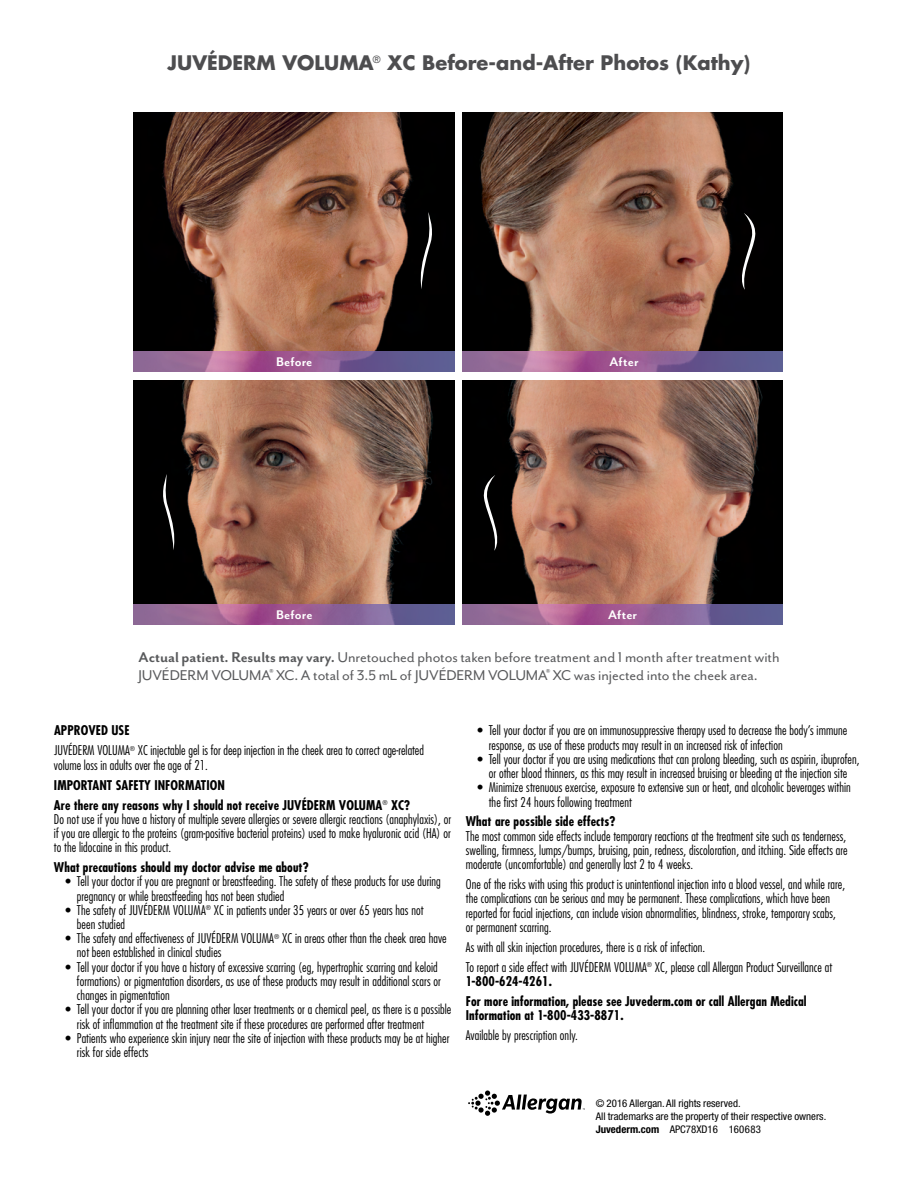
<style>
.page{position:relative;width:918px;height:1188px;background:#fff}
.page>*{position:absolute;margin:0;border:0;box-sizing:border-box;transform-origin:0 0}
.t1{font:700 19.5px "Futura Std";color:#4d4d4f}
.t2{font:16.35px/18.3px "Mr Eaves San OT";letter-spacing:-.005em;color:#58595b}
.t3{font:700 14.55px "Mr Eaves San OT";letter-spacing:.01em;color:#fff}
.VLMA_ISI_Bullets{font:300 condensed 13.05px/14.2px "Futura Std";letter-spacing:.005em;color:#000}
.VLMA_ISI_Body{font:300 condensed 13.05px/14.2px "Futura Std";letter-spacing:.005em;color:#000}
.VLMA_ISI_Heads{font:300 condensed 13.05px/14.2px "Futura Std";letter-spacing:.005em;color:#000}
.VLMA_ISI_Heads-2{font:700 condensed 13.05px "Futura Std";letter-spacing:.005em;color:#000}
.VLMA_ISI_Body-2{font:700 condensed 13.05px/14.2px "Futura Std";letter-spacing:.005em;color:#000}
.t4{font:condensed 10.5px/13.4px "Helvetica Neue LT Std";color:#000}
.s1{font-weight:700}
</style>
<div class="page">
<img style="left:462px;top:380px;width:321px;height:225px">
<svg style="left:482px;top:475px;width:21px;height:76px;background:#1f1f1f"></svg>
<img style="left:134px;top:380px;width:321px;height:225px">
<svg style="left:160px;top:474px;width:16px;height:76px"></svg>
<img style="left:462px;top:113px;width:321px;height:238px">
<svg style="left:737px;top:213px;width:20px;height:77px;background:#212021"></svg>
<img style="left:134px;top:113px;width:321px;height:238px">
<svg style="left:419px;top:212px;width:16px;height:77px"></svg>
<img style="left:134px;top:351px;width:321px;height:20px">
<img style="left:134px;top:605px;width:321px;height:20px">
<img style="left:462px;top:351px;width:321px;height:20px">
<img style="left:462px;top:605px;width:321px;height:20px">
<svg style="left:468px;top:1090px;width:117px;height:26px"></svg>
<p class="t1" style="left:168px;top:50px;width:584px">JUVÉDERM VOLUMA<sup>®</sup> XC Before-and-After Photos (Kathy)</p>
<p class="t3" style="left:276px;top:353px;width:38px">Before</p>
<p class="t3" style="left:609px;top:353px;width:31px">After</p>
<p class="t3" style="left:608px;top:607px;width:31px">After</p>
<p class="t2" style="left:138px;top:648px;width:643px"><span class="s1">Actual patient. Results may vary.</span> Unretouched photos taken before treatment and 1 month after treatment with<br>JUVÉDERM VOLUMA<sup>®</sup> XC. A total of 3.5 mL of JUVÉDERM VOLUMA<sup>®</sup> XC was injected into the cheek area.</p>
<p class="t3" style="left:276px;top:607px;width:38px">Before</p>
<p class="VLMA_ISI_Heads-2" style="left:54px;top:723px;width:77px">APPROVED USE</p>
<p class="VLMA_ISI_Body" style="left:54px;top:743px;width:372px">JUVÉDERM VOLUMA<sup>®</sup> XC injectable gel is for deep injection in the cheek area to correct age-related volume loss in adults over the age of 21.</p>
<p class="VLMA_ISI_Heads-2" style="left:54px;top:777px;width:172px">IMPORTANT SAFETY INFORMATION</p>
<p class="VLMA_ISI_Heads" style="left:54px;top:798px;width:399px"><span class="s1">Are there any reasons why I should not receive JUVÉDERM VOLUMA</span><sup>®</sup> <span class="s1">XC?<br></span>Do not use if you have a history of multiple severe allergies or severe allergic reactions (anaphylaxis), or if you are allergic to the proteins (gram-positive bacterial proteins) used to make hyaluronic acid (HA) or to the lidocaine in this product.</p>
<p class="VLMA_ISI_Heads-2" style="left:54px;top:859px;width:256px">What precautions should my doctor advise me about?</p>
<p class="VLMA_ISI_Bullets" style="left:77px;top:874px;width:365px;text-indent:-11px">• Tell your doctor if you are pregnant or breastfeeding. The safety of these products for use during pregnancy or while breastfeeding has not been studied</p>
<p class="VLMA_ISI_Bullets" style="left:77px;top:903px;width:348px;text-indent:-11px">• The safety of JUVÉDERM VOLUMA<sup>®</sup> XC in patients under 35 years or over 65 years has not been studied</p>
<p class="VLMA_ISI_Bullets" style="left:77px;top:931px;width:371px;text-indent:-11px">• The safety and effectiveness of JUVÉDERM VOLUMA<sup>®</sup> XC in areas other than the cheek area have not been established in clinical studies</p>
<p class="VLMA_ISI_Bullets" style="left:77px;top:960px;width:365px;text-indent:-11px">• Tell your doctor if you have a history of excessive scarring (eg, hypertrophic scarring and keloid formations) or pigmentation disorders, as use of these products may result in additional scars or changes in pigmentation</p>
<p class="VLMA_ISI_Bullets" style="left:77px;top:1002px;width:376px;text-indent:-11px">• Tell your doctor if you are planning other laser treatments or a chemical peel, as there is a possible risk of inflammation at the treatment site if these procedures are performed after treatment</p>
<p class="VLMA_ISI_Bullets" style="left:77px;top:1031px;width:374px;text-indent:-11px">• Patients who experience skin injury near the site of injection with these products may be at higher risk for side effects</p>
<p class="VLMA_ISI_Bullets" style="left:489px;top:724px;width:360px;text-indent:-11px">• Tell your doctor if you are on immunosuppressive therapy used to decrease the body’s immune response, as use of these products may result in an increased risk of infection</p>
<p class="VLMA_ISI_Bullets" style="left:477px;top:752px;width:384px;text-align:center">• Tell your doctor if you are using medications that can prolong bleeding, such as aspirin, ibuprofen, or other blood thinners, as this may result in increased bruising or bleeding at the injection site</p>
<p class="VLMA_ISI_Bullets" style="left:489px;top:780px;width:363px;text-indent:-11px">• Minimize strenuous exercise, exposure to extensive sun or heat, and alcoholic beverages within the first 24 hours following treatment</p>
<p class="VLMA_ISI_Heads-2" style="left:466px;top:814px;width:151px">What are possible side effects?</p>
<p class="VLMA_ISI_Body" style="left:466px;top:829px;width:383px;text-align:justify">The most common side effects include temporary reactions at the treatment site such as tenderness, swelling, firmness, lumps/bumps, bruising, pain, redness, discoloration, and itching. Side effects are moderate (uncomfortable) and generally last 2 to 4 weeks.</p>
<p class="VLMA_ISI_Body" style="left:466px;top:877px;width:381px">One of the risks with using this product is unintentional injection into a blood vessel, and while rare, the complications can be serious and may be permanent. These complications, which have been reported for facial injections, can include vision abnormalities, blindness, stroke, temporary scabs, or permanent scarring.</p>
<p class="VLMA_ISI_Body" style="left:466px;top:940px;width:241px">As with all skin injection procedures, there is a risk of infection.</p>
<p class="VLMA_ISI_Body" style="left:466px;top:960px;width:368px">To report a side effect with JUVÉDERM VOLUMA<sup>®</sup> XC, please call Allergan Product Surveillance at<br><span class="s1">1-800-624-4261.</span></p>
<p class="VLMA_ISI_Body-2" style="left:466px;top:994px;width:342px">For more information, please see Juvederm.com or call Allergan Medical<br>Information at 1-800-433-8871.</p>
<p class="VLMA_ISI_Body" style="left:466px;top:1028px;width:113px">Available by prescription only.</p>
<p class="t4" style="left:596px;top:1096px;width:232px">© 2016 Allergan. All rights reserved.<br>All trademarks are the property of their respective owners.<br><span class="s1">Juvederm.com</span> APC78XD16 160683</p>
</div>
